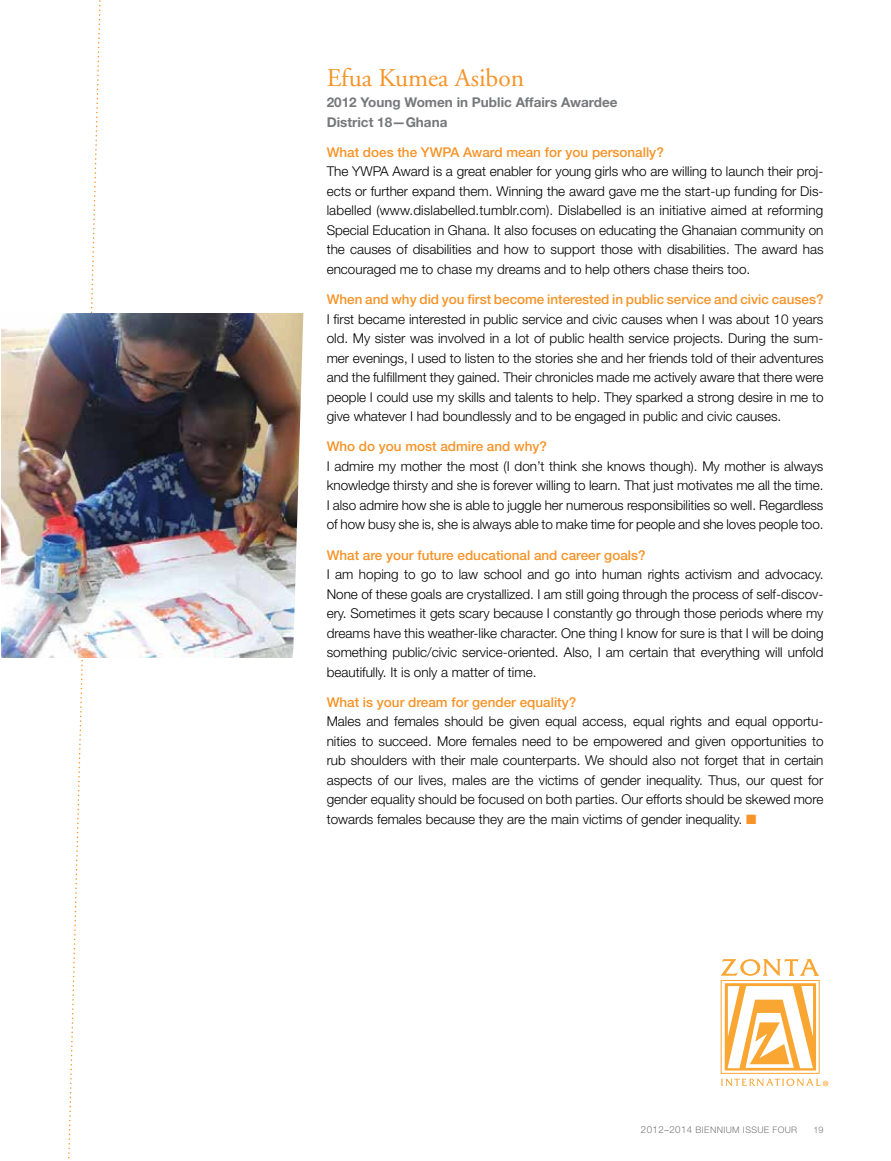
<style>
.page{position:relative;width:891px;height:1161px;background:#fff}
.page>*{position:absolute;margin:0;border:0;box-sizing:border-box;transform-origin:0 0}
.t1{font:25.5px "Adobe Garamond";color:#f79327}
.t2{font:300 13.5px/19.5px "Helvetica Neue";color:#000;text-align:justify}
.t3{font:500 13.5px "Helvetica Neue";color:#f79327}
.t4{font:700 13.5px/19.5px "Helvetica Neue";color:#77787b}
.t5{font:300 9px "Helvetica Neue";letter-spacing:.04em;color:#77787b}
.s1{color:#f79327}
.s2{font-size:9.75px}
</style>
<div class="page">
<svg style="left:67px;top:0;width:35px;height:1159px"></svg>
<div style="left:721px;top:980px;width:99px;height:94px;border:1px solid #faa633"></div>
<svg style="left:725px;top:983px;width:91px;height:88px"></svg>
<svg style="left:721px;top:959px;width:98px;height:17px"></svg>
<svg style="left:721px;top:1079px;width:107px;height:7px"></svg>
<img style="left:1px;top:314px;width:291px;height:343px">
<svg style="left:292px;top:313px;width:12px;height:345px"></svg>
<h1 class="t1" style="left:327px;top:64px;width:199px">Efua Kumea Asibon</h1>
<p class="t4" style="left:327px;top:92px;width:292px">2012 Young Women in Public Affairs Awardee<br>District 18—Ghana</p>
<p class="t3" style="left:327px;top:144px;width:339px">What does the YWPA Award mean for you personally?</p>
<p class="t2" style="left:327px;top:162px;width:498px">The YWPA Award is a great enabler for young girls who are willing to launch their proj&shy;ects or further expand them. Winning the award gave me the start-up funding for Dis&shy;labelled (www.dislabelled.tumblr.com). Dislabelled is an initiative aimed at reforming Special Education in Ghana. It also focuses on educating the Ghanaian community on the causes of disabilities and how to support those with disabilities. The award has encouraged me to chase my dreams and to help others chase theirs too.</p>
<p class="t3" style="left:327px;top:291px;width:498px">When and why did you first become interested in public service and civic causes?</p>
<p class="t2" style="left:327px;top:309px;width:498px">I first became interested in public service and civic causes when I was about 10 years old. My sister was involved in a lot of public health service projects. During the sum&shy;mer evenings, I used to listen to the stories she and her friends told of their adventures and the fulfillment they gained. Their chronicles made me actively aware that there were people I could use my skills and talents to help. They sparked a strong desire in me to give whatever I had boundlessly and to be engaged in public and civic causes.</p>
<p class="t3" style="left:327px;top:439px;width:222px">Who do you most admire and why?</p>
<p class="t2" style="left:327px;top:456px;width:498px">I admire my mother the most (I don’t think she knows though). My mother is always knowledge thirsty and she is forever willing to learn. That just motivates me all the time.<br>I also admire how she is able to juggle her numerous responsibilities so well. Regardless of how busy she is, she is always able to make time for people and she loves people too.</p>
<p class="t3" style="left:327px;top:547px;width:320px">What are your future educational and career goals?</p>
<p class="t2" style="left:327px;top:564px;width:498px">I am hoping to go to law school and go into human rights activism and advocacy.<br>None of these goals are crystallized. I am still going through the process of self-discov&shy;ery. Sometimes it gets scary because I constantly go through those periods where my dreams have this weather-like character. One thing I know for sure is that I will be doing something public/civic service-oriented. Also, I am certain that everything will unfold beautifully. It is only a matter of time.</p>
<p class="t3" style="left:327px;top:694px;width:251px">What is your dream for gender equality?</p>
<p class="t2" style="left:327px;top:712px;width:498px">Males and females should be given equal access, equal rights and equal opportu&shy;nities to succeed. More females need to be empowered and given opportunities to rub shoulders with their male counterparts. We should also not forget that in certain aspects of our lives, males are the victims of gender inequality. Thus, our quest for gender equality should be focused on both parties. Our efforts should be skewed more towards females because they are the main victims of gender inequality. <span class="s1">■</span></p>
<p class="t5" style="left:641px;top:1124px;width:158px"><span class="s2">2012–2014</span> BIENNIUM ISSUE FOUR</p>
<p class="t5" style="left:813px;top:1124px;width:12px">19</p>
</div>
